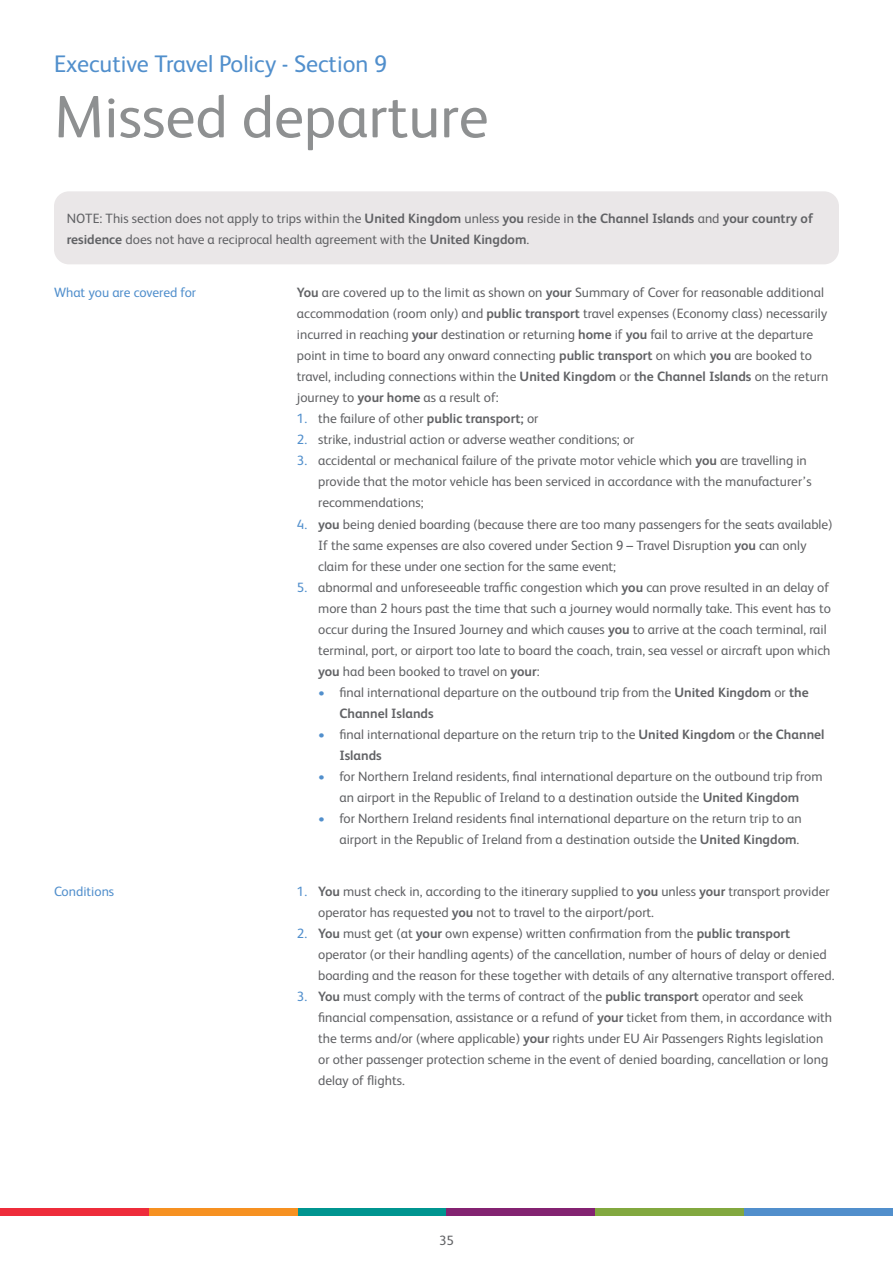
<style>
.page{position:relative;width:893px;height:1263px;background:#fff}
.page>*{position:absolute;margin:0;border:0;box-sizing:border-box;transform-origin:0 0}
.t1{font:60px "FS Albert";color:#8e9091}
.t2{font:24px "FS Albert";color:#518fcc}
.Green_bullet{font:13.5px/21px "FS Albert";color:#616265}
.abc_DAS{font:13.5px/21px "FS Albert";color:#616265}
.abc_DAS-2{font:13.5px "FS Albert";color:#518fcc}
.s1{font-weight:700}
.s2{color:#518fcc}
</style>
<div class="page">
<div style="left:0;top:1208px;width:149px;height:8px;background:#ee2c3b"></div>
<div style="left:149px;top:1208px;width:149px;height:8px;background:#f69121"></div>
<div style="left:298px;top:1208px;width:148px;height:8px;background:#009590"></div>
<div style="left:446px;top:1208px;width:149px;height:8px;background:#832371"></div>
<div style="left:595px;top:1208px;width:149px;height:8px;background:#82a83f"></div>
<div style="left:744px;top:1208px;width:149px;height:8px;background:#518fcc"></div>
<div style="left:54px;top:191px;width:785px;height:73px;background:#eae7e8;border-radius:15px"></div>
<p class="t2" style="left:54px;top:48px;width:335px">Executive Travel Policy - Section 9</p>
<p class="t1" style="left:54px;top:77px;width:436px">Missed departure</p>
<p class="abc_DAS" style="left:67px;top:207px;width:748px">NOTE: This section does not apply to trips within the <span class="s1">United Kingdom</span> unless <span class="s1">you</span> reside in <span class="s1">the Channel Islands</span> and <span class="s1">your country of residence</span> does not have a reciprocal health agreement with the <span class="s1">United Kingdom</span>.</p>
<p class="abc_DAS-2" style="left:54px;top:284px;width:144px">What you are covered for</p>
<p class="Green_bullet" style="left:297px;top:282px;width:533px"><span class="s1">You</span> are covered up to the limit as shown on <span class="s1">your</span> Summary of Cover for reasonable additional accommodation (room only) and <span class="s1">public transport</span> travel expenses (Economy class) necessarily incurred in reaching <span class="s1">your</span> destination or returning <span class="s1">home</span> if <span class="s1">you</span> fail to arrive at the departure point in time to board any onward connecting <span class="s1">public transport</span> on which <span class="s1">you</span> are booked to travel, including connections within the <span class="s1">United Kingdom</span> or <span class="s1">the Channel Islands</span> on the return journey to <span class="s1">your home</span> as a result of:</p>
<p class="Green_bullet" style="left:297px;top:408px;width:243px"><span class="s2">1.</span> the failure of other <span class="s1">public transport;</span> or</p>
<p class="Green_bullet" style="left:297px;top:429px;width:339px"><span class="s2">2.</span> strike, industrial action or adverse weather conditions; or</p>
<p class="Green_bullet" style="left:318px;top:450px;width:495px;text-indent:-21px"><span class="s2">3.</span> accidental or mechanical failure of the private motor vehicle which <span class="s1">you</span> are travelling in provide that the motor vehicle has been serviced in accordance with the manufacturer’s recommendations;</p>
<p class="Green_bullet" style="left:318px;top:513px;width:516px;text-indent:-21px"><span class="s2">4.</span> <span class="s1">you</span> being denied boarding (because there are too many passengers for the seats available)<br>If the same expenses are also covered under Section 9 – Travel Disruption <span class="s1">you</span> can only claim for these under one section for the same event;</p>
<p class="Green_bullet" style="left:318px;top:576px;width:514px;text-indent:-21px"><span class="s2">5.</span> abnormal and unforeseeable traffic congestion which <span class="s1">you</span> can prove resulted in an delay of more than 2 hours past the time that such a journey would normally take. This event has to occur during the Insured Journey and which causes <span class="s1">you</span> to arrive at the coach terminal, rail terminal, port, or airport too late to board the coach, train, sea vessel or aircraft upon which <span class="s1">you</span> had been booked to travel on <span class="s1">your</span>:</p>
<p class="Green_bullet" style="left:339px;top:681px;width:471px;text-indent:-21px"><span class="s2">•</span> final international departure on the outbound trip from the <span class="s1">United Kingdom</span> or <span class="s1">the<br>Channel Islands</span></p>
<p class="Green_bullet" style="left:339px;top:723px;width:487px;text-indent:-21px"><span class="s2">•</span> final international departure on the return trip to the <span class="s1">United Kingdom</span> or <span class="s1">the Channel<br>Islands</span></p>
<p class="Green_bullet" style="left:318px;top:765px;width:506px;text-align:center"><span class="s2">•</span> for Northern Ireland residents, final international departure on the outbound trip from an airport in the Republic of Ireland to a destination outside the <span class="s1">United Kingdom</span></p>
<p class="Green_bullet" style="left:318px;top:807px;width:485px;text-align:right"><span class="s2">•</span> for Northern Ireland residents final international departure on the return trip to an airport in the Republic of Ireland from a destination outside the <span class="s1">United Kingdom</span>.</p>
<p class="abc_DAS-2" style="left:54px;top:882px;width:62px">Conditions</p>
<p class="Green_bullet" style="left:318px;top:880px;width:513px;text-indent:-21px"><span class="s2">1.</span> <span class="s1">You</span> must check in, according to the itinerary supplied to <span class="s1">you</span> unless <span class="s1">your</span> transport provider operator has requested <span class="s1">you</span> not to travel to the airport/port.</p>
<p class="Green_bullet" style="left:318px;top:922px;width:518px;text-indent:-21px"><span class="s2">2.</span> <span class="s1">You</span> must get (at <span class="s1">your</span> own expense) written confirmation from the <span class="s1">public transport </span>operator (or their handling agents) of the cancellation, number of hours of delay or denied boarding and the reason for these together with details of any alternative transport offered.</p>
<p class="Green_bullet" style="left:318px;top:985px;width:516px;text-indent:-21px"><span class="s2">3.</span> <span class="s1">You</span> must comply with the terms of contract of the <span class="s1">public transport</span> operator and seek financial compensation, assistance or a refund of <span class="s1">your</span> ticket from them, in accordance with the terms and/or (where applicable) <span class="s1">your</span> rights under EU Air Passengers Rights legislation or other passenger protection scheme in the event of denied boarding, cancellation or long delay of flights.</p>
<p class="Green_bullet" style="left:439px;top:1229px;width:16px">35</p>
</div>
